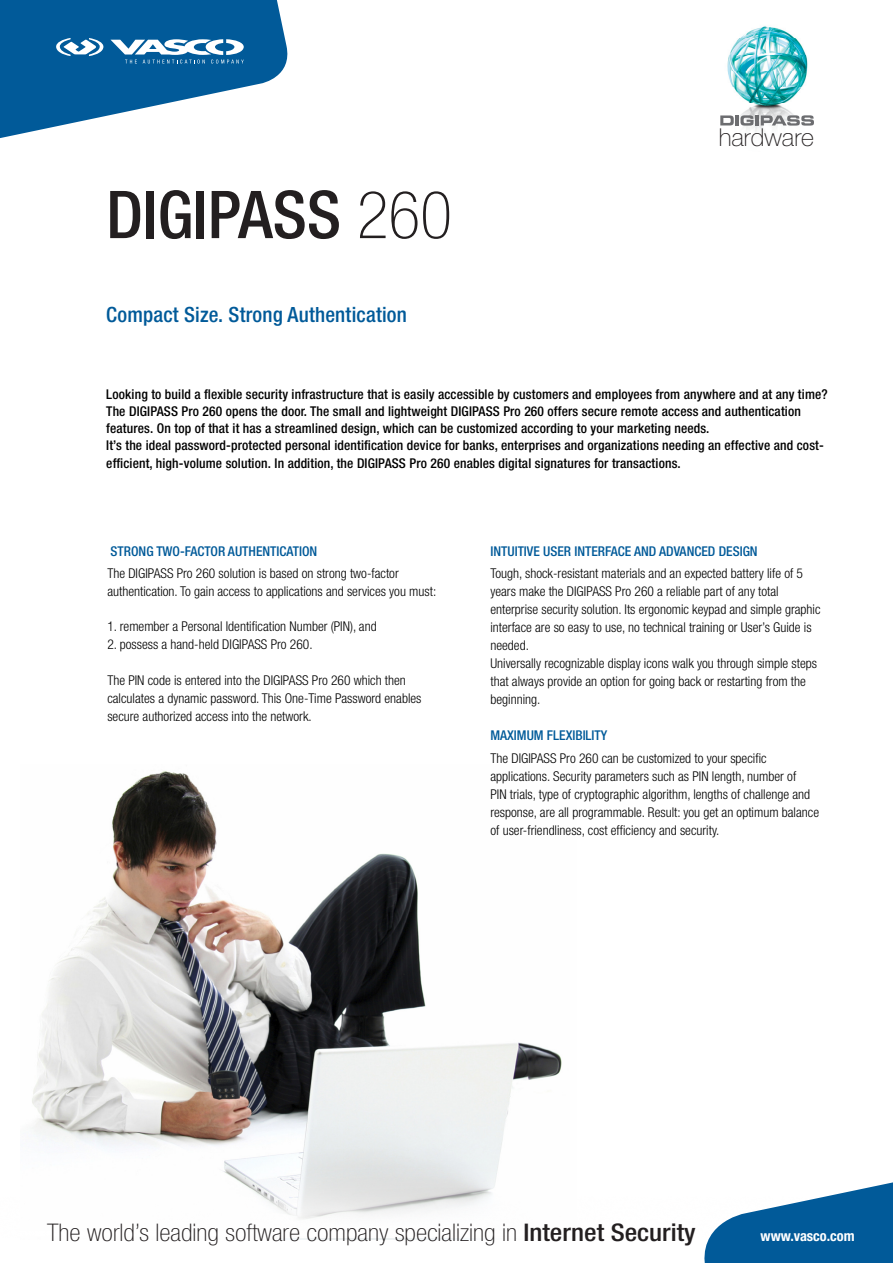
<style>
.page{position:relative;width:893px;height:1263px;background:#fff}
.page>*{position:absolute;margin:0;border:0;box-sizing:border-box;transform-origin:0 0}
.t1{font:500 condensed 66px "Helvetica Neue";color:#231f20}
.t2{font:100 24.75px "Helvetica Neue";color:#231f20}
.t3{font:100 condensed 24.3px "Helvetica Neue";color:#231f20;scale:1.11 1}
.t4{font:500 condensed 21px "Helvetica Neue";letter-spacing:.01em;color:#015a99}
.t5{font:700 condensed 14.4px "Helvetica Neue";color:#fff}
.t6{font:300 condensed 13.5px/18px "Helvetica Neue";color:#000}
.t7{font:500 condensed 13.5px/17.2px "Helvetica Neue";letter-spacing:.01em;color:#000}
.t8{font:500 condensed 13.5px "Helvetica Neue";color:#015a99}
.s1{font-weight:100}
.s2{font-weight:500}
</style>
<div class="page">
<img style="left:32px;top:771px;width:530px;height:469px">
<img style="left:32px;top:1153px;width:530px;height:85px">
<svg style="left:704px;top:1182px;width:189px;height:81px"></svg>
<svg style="left:0;top:0;width:288px;height:138px"></svg>
<img style="left:727px;top:26px;width:81px;height:107px">
<svg style="left:720px;top:115px;width:94px;height:11px"></svg>
<p class="t1" style="left:106px;top:175px;width:347px">DIGIPASS <span class="s1">260</span></p>
<p class="t4" style="left:106px;top:302px;width:302px">Compact Size. Strong Authentication</p>
<p class="t2" style="left:719px;top:123px;width:97px">hardware</p>
<p class="t7" style="left:106px;top:385px;width:723px">Looking to build a flexible security infrastructure that is easily accessible by customers and employees from anywhere and at any time?<br>The DIGIPASS Pro 260 opens the door. The small and lightweight DIGIPASS Pro 260 offers secure remote access and authentication features. On top of that it has a streamlined design, which can be customized according to your marketing needs.</p>
<p class="t7" style="left:106px;top:437px;width:719px">It’s the ideal password-protected personal identification device for banks, enterprises and organizations needing an effective and cost&shy;efficient, high-volume solution. In addition, the DIGIPASS Pro 260 enables digital signatures for transactions.</p>
<p class="t8" style="left:111px;top:543px;width:183px">Strong Two-Facto r Authenti catio</p>
<p class="t8" style="left:309px;top:543px;width:9px">n</p>
<p class="t6" style="left:107px;top:564px;width:293px">The DIGIPASS Pro 260 solution is based on strong two-factor</p>
<p class="t6" style="left:107px;top:582px;width:330px">authentication. To gain access to applications and services you must:</p>
<p class="t6" style="left:107px;top:617px;width:271px">1. remember a Personal Identification Number (PIN), and</p>
<p class="t6" style="left:107px;top:635px;width:207px">2. possess a hand-held DIGIPASS Pro 260.</p>
<p class="t6" style="left:107px;top:671px;width:316px">The PIN code is entered into the DIGIPASS Pro 260 which then calculates a dynamic password. This One-Time Password enables secure authorized access into the network.</p>
<p class="t8" style="left:490px;top:543px;width:269px">Intuitive User Interface and Advanced Design</p>
<p class="t6" style="left:490px;top:564px;width:314px">Tough, shock-resistant materials and an expected battery life of 5</p>
<p class="t6" style="left:490px;top:582px;width:332px">years make the DIGIPASS Pro 260 a reliable part of any total enterprise security solution. Its ergonomic keypad and simple graphic interface are so easy to use, no technical training or User’s Guide is needed.</p>
<p class="t6" style="left:490px;top:654px;width:328px">Universally recognizable display icons walk you through simple steps that always provide an option for going back or restarting from the beginning.</p>
<p class="t8" style="left:490px;top:727px;width:118px">Maxim um Flexibility</p>
<p class="t6" style="left:490px;top:749px;width:278px">The DIGIPASS Pro 260 can be customized to your specific</p>
<p class="t6" style="left:490px;top:767px;width:330px">applications. Security parameters such as PIN length, number of<br>PIN trials, type of cryptographic algorithm, lengths of challenge and response, are all programmable. Result: you get an optimum balance of user-friendliness, cost efficiency and security.</p>
<p class="t3" style="left:47px;top:1219px;width:586px">The world’s leading software company specializing in <span class="s2">Internet Security</span></p>
<p class="t5" style="left:761px;top:1227px;width:96px">www.vasco.com</p>
</div>
